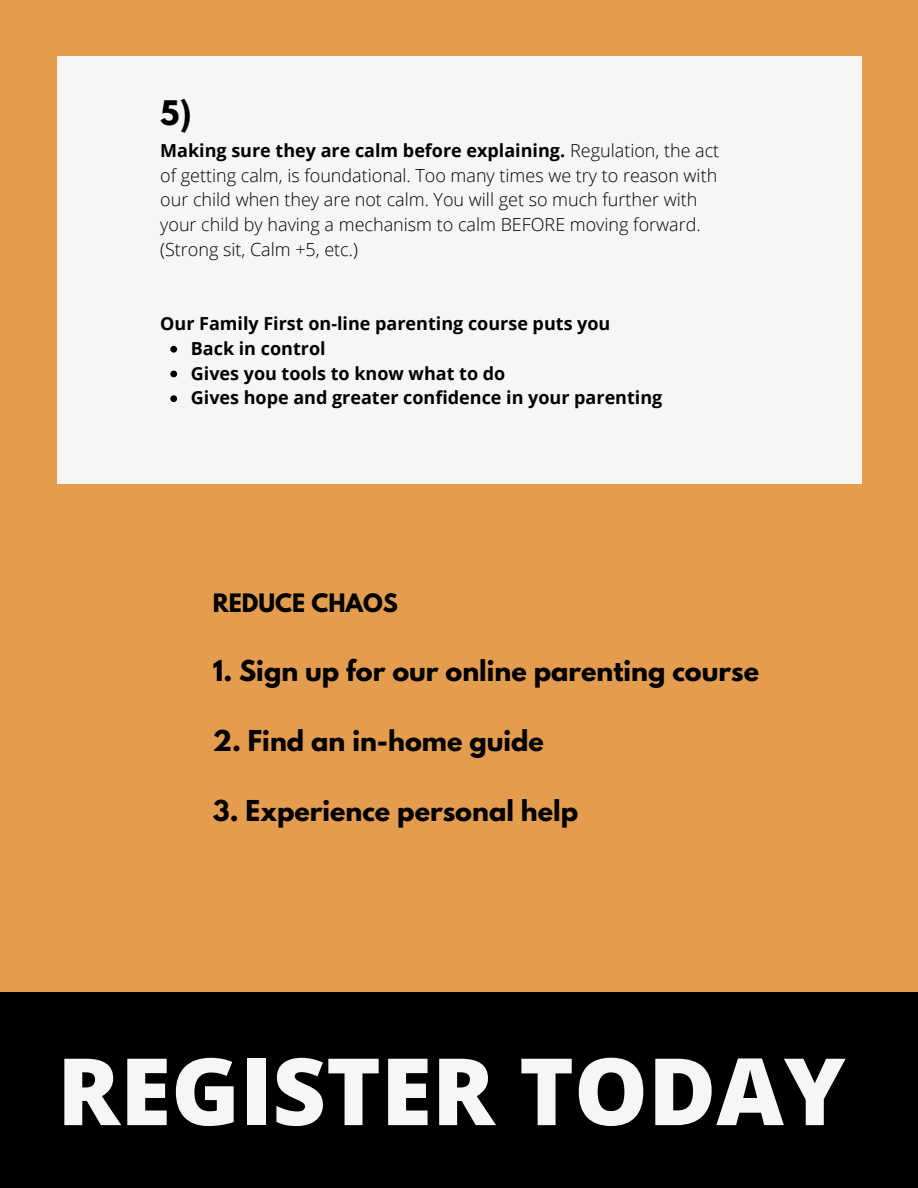
<style>
.page{position:relative;width:918px;height:1188px;background:#e49d4e}
.page>*{position:absolute;margin:0;border:0;box-sizing:border-box;transform-origin:0 0}
.t1{font:800 93px "Open Sans";color:#f7f6f4}
.t2{font:700 30px "League Spartan";color:#000}
.t3{font:700 25.5px "League Spartan";color:#000}
.t4{font:700 22.5px "League Spartan";color:#000}
.t5{font:300 18px/24.8px "Open Sans";color:#000}
.t6{font:700 18px "Open Sans";color:#000}
.s1{font-weight:700}
</style>
<div class="page">
<div style="left:57px;top:56px;width:805px;height:428px;background:#f7f6f4"></div>
<div style="left:0;top:992px;width:918px;height:196px;background:#000"></div>
<svg style="left:170px;top:346px;width:7px;height:7px"></svg>
<svg style="left:170px;top:371px;width:7px;height:6px"></svg>
<svg style="left:170px;top:395px;width:7px;height:7px"></svg>
<p class="t2" style="left:160px;top:98px;width:33px">5)</p>
<p class="t5" style="left:160px;top:137px;width:561px"><span class="s1">Making sure they are calm before explaining.</span> Regulation, the act of getting calm, is foundational. Too many times we try to reason with our child when they are not calm. You will get so much further with your child by having a mechanism to calm BEFORE moving forward. (Strong sit, Calm +5, etc.)</p>
<p class="t6" style="left:160px;top:311px;width:452px">Our Family First on-line parenting course puts you</p>
<p class="t6" style="left:191px;top:336px;width:136px">Back in control</p>
<p class="t6" style="left:191px;top:360px;width:316px">Gives you tools to know what to do</p>
<p class="t6" style="left:191px;top:385px;width:473px">Gives hope and greater confidence in your parenting</p>
<p class="t4" style="left:213px;top:592px;width:187px">REDUCE CHAOS</p>
<p class="t3" style="left:213px;top:658px;width:548px">1. Sign up for our online parenting course</p>
<p class="t3" style="left:213px;top:728px;width:333px">2. Find an in-home guide</p>
<p class="t3" style="left:213px;top:798px;width:367px">3. Experience personal help</p>
<p class="t1" style="left:57px;top:1026px;width:790px">REGISTER TODAY</p>
</div>
